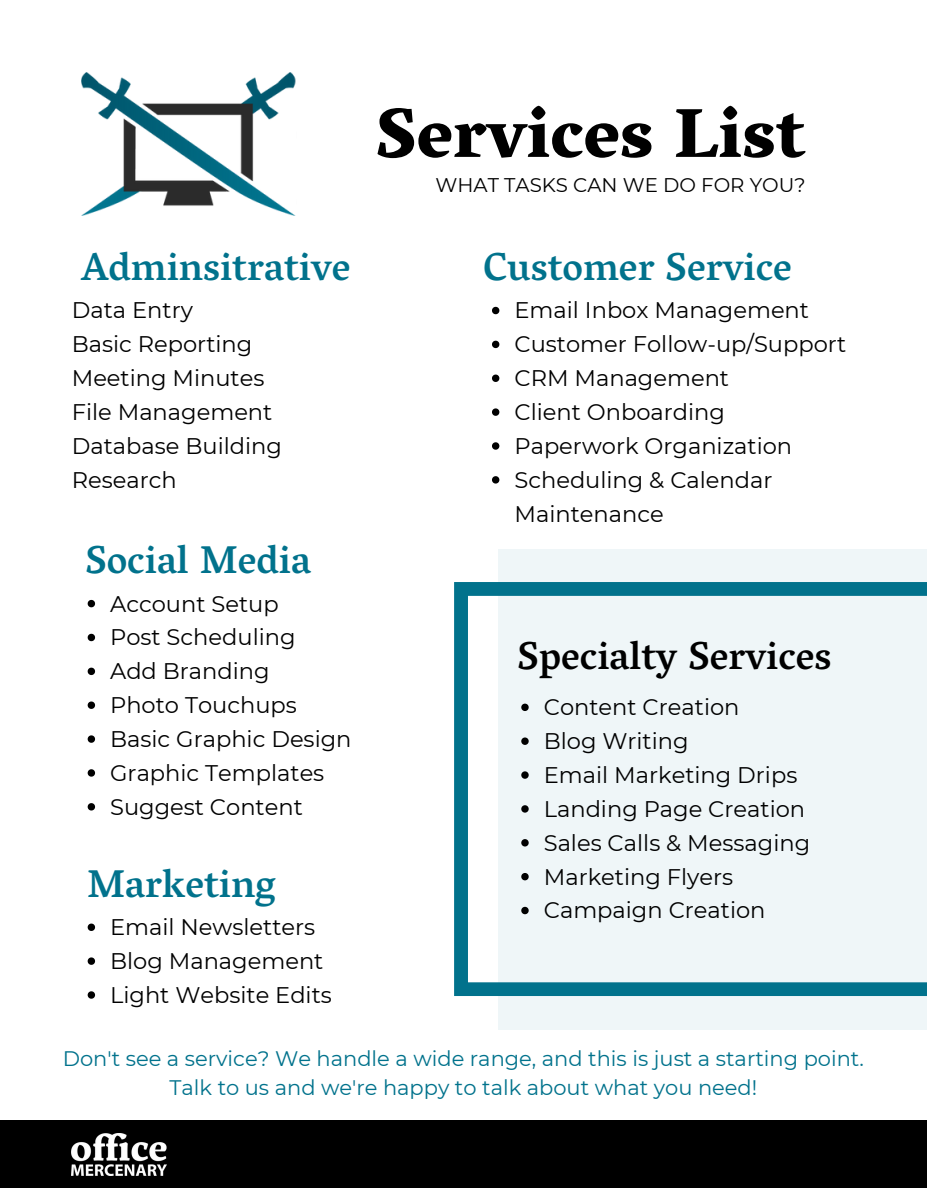
<style>
.page{position:relative;width:927px;height:1188px;background:#fff}
.page>*{position:absolute;margin:0;border:0;box-sizing:border-box;transform-origin:0 0}
.t1{font:800 70.5px "Vesper Libre";color:#000}
.t2{font:500 39.45px "Vesper Libre";color:#01728c}
.t3{font:500 39.45px "Vesper Libre";color:#000}
.t4{font:22.65px/33.9px "Montserrat";color:#000}
.t5{font:21px "Montserrat";color:#01728c}
.t6{font:19.8px "Montserrat";color:#000}
</style>
<div class="page">
<div style="left:499px;top:549px;width:428px;height:481px;background:#eff6f8"></div>
<div style="left:0;top:1121px;width:927px;height:67px;background:#000"></div>
<svg style="left:454px;top:582px;width:473px;height:414px"></svg>
<img style="left:72px;top:1133px;width:94px;height:43px">
<svg style="left:88px;top:600px;width:7px;height:7px"></svg>
<svg style="left:88px;top:634px;width:7px;height:7px"></svg>
<svg style="left:88px;top:668px;width:7px;height:7px"></svg>
<svg style="left:88px;top:702px;width:7px;height:7px"></svg>
<svg style="left:88px;top:735px;width:7px;height:8px"></svg>
<svg style="left:88px;top:769px;width:7px;height:8px"></svg>
<svg style="left:88px;top:803px;width:7px;height:8px"></svg>
<svg style="left:88px;top:924px;width:7px;height:7px"></svg>
<svg style="left:88px;top:957px;width:7px;height:8px"></svg>
<svg style="left:88px;top:991px;width:7px;height:8px"></svg>
<svg style="left:492px;top:307px;width:7px;height:7px"></svg>
<svg style="left:492px;top:341px;width:7px;height:7px"></svg>
<svg style="left:492px;top:375px;width:7px;height:7px"></svg>
<svg style="left:492px;top:408px;width:7px;height:8px"></svg>
<svg style="left:492px;top:442px;width:7px;height:8px"></svg>
<svg style="left:492px;top:476px;width:7px;height:8px"></svg>
<svg style="left:521px;top:704px;width:8px;height:7px"></svg>
<svg style="left:521px;top:737px;width:8px;height:8px"></svg>
<svg style="left:521px;top:771px;width:8px;height:8px"></svg>
<svg style="left:521px;top:805px;width:8px;height:8px"></svg>
<svg style="left:521px;top:839px;width:8px;height:8px"></svg>
<svg style="left:521px;top:873px;width:8px;height:7px"></svg>
<svg style="left:521px;top:907px;width:8px;height:7px"></svg>
<img style="left:82px;top:72px;width:214px;height:143px">
<p class="t2" style="left:82px;top:244px;width:270px">Adminsitrative</p>
<p class="t4" style="left:72px;top:293px;width:123px">Data Entry</p>
<p class="t4" style="left:72px;top:327px;width:182px">Basic Reporting</p>
<p class="t4" style="left:72px;top:361px;width:194px">Meeting Minutes</p>
<p class="t4" style="left:72px;top:395px;width:202px">File Management</p>
<p class="t4" style="left:72px;top:429px;width:212px">Database Building</p>
<p class="t4" style="left:72px;top:463px;width:106px">Research</p>
<p class="t2" style="left:85px;top:537px;width:227px">Social Media</p>
<p class="t4" style="left:110px;top:586px;width:170px">Account Setup</p>
<p class="t4" style="left:110px;top:620px;width:187px">Post Scheduling</p>
<p class="t4" style="left:110px;top:654px;width:161px">Add Branding</p>
<p class="t4" style="left:110px;top:688px;width:188px">Photo Touchups</p>
<p class="t4" style="left:110px;top:722px;width:243px">Basic Graphic Design</p>
<p class="t4" style="left:110px;top:756px;width:216px">Graphic Templates</p>
<p class="t4" style="left:110px;top:790px;width:194px">Suggest Content</p>
<p class="t2" style="left:87px;top:860px;width:190px">Marketing</p>
<p class="t4" style="left:110px;top:910px;width:207px">Email Newsletters</p>
<p class="t4" style="left:110px;top:944px;width:215px">Blog Management</p>
<p class="t4" style="left:110px;top:978px;width:223px">Light Website Edits</p>
<p class="t1" style="left:376px;top:91px;width:431px">Services List</p>
<p class="t6" style="left:436px;top:173px;width:372px">WHAT TASKS CAN WE DO FOR YOU?</p>
<p class="t2" style="left:483px;top:244px;width:311px">Customer Service</p>
<p class="t4" style="left:514px;top:293px;width:296px">Email Inbox Management</p>
<p class="t4" style="left:514px;top:327px;width:333px">Customer Follow-up/Support</p>
<p class="t4" style="left:514px;top:361px;width:216px">CRM Management</p>
<p class="t4" style="left:514px;top:395px;width:212px">Client Onboarding</p>
<p class="t4" style="left:514px;top:429px;width:279px">Paperwork Organization</p>
<p class="t4" style="left:514px;top:463px;width:260px">Scheduling &amp; Calendar<br>Maintenance</p>
<p class="t3" style="left:518px;top:632px;width:316px">Specialty Services</p>
<p class="t4" style="left:544px;top:690px;width:197px">Content Creation</p>
<p class="t4" style="left:544px;top:724px;width:146px">Blog Writing</p>
<p class="t4" style="left:544px;top:758px;width:255px">Email Marketing Drips</p>
<p class="t4" style="left:544px;top:792px;width:263px">Landing Page Creation</p>
<p class="t4" style="left:544px;top:826px;width:268px">Sales Calls &amp; Messaging</p>
<p class="t4" style="left:544px;top:860px;width:191px">Marketing Flyers</p>
<p class="t4" style="left:544px;top:893px;width:223px">Campaign Creation</p>
<p class="t5" style="left:63px;top:1045px;width:803px">Don't see a service? We handle a wide range, and this is just a starting point.</p>
<p class="t5" style="left:169px;top:1075px;width:589px">Talk to us and we're happy to talk about what you need!</p>
</div>
